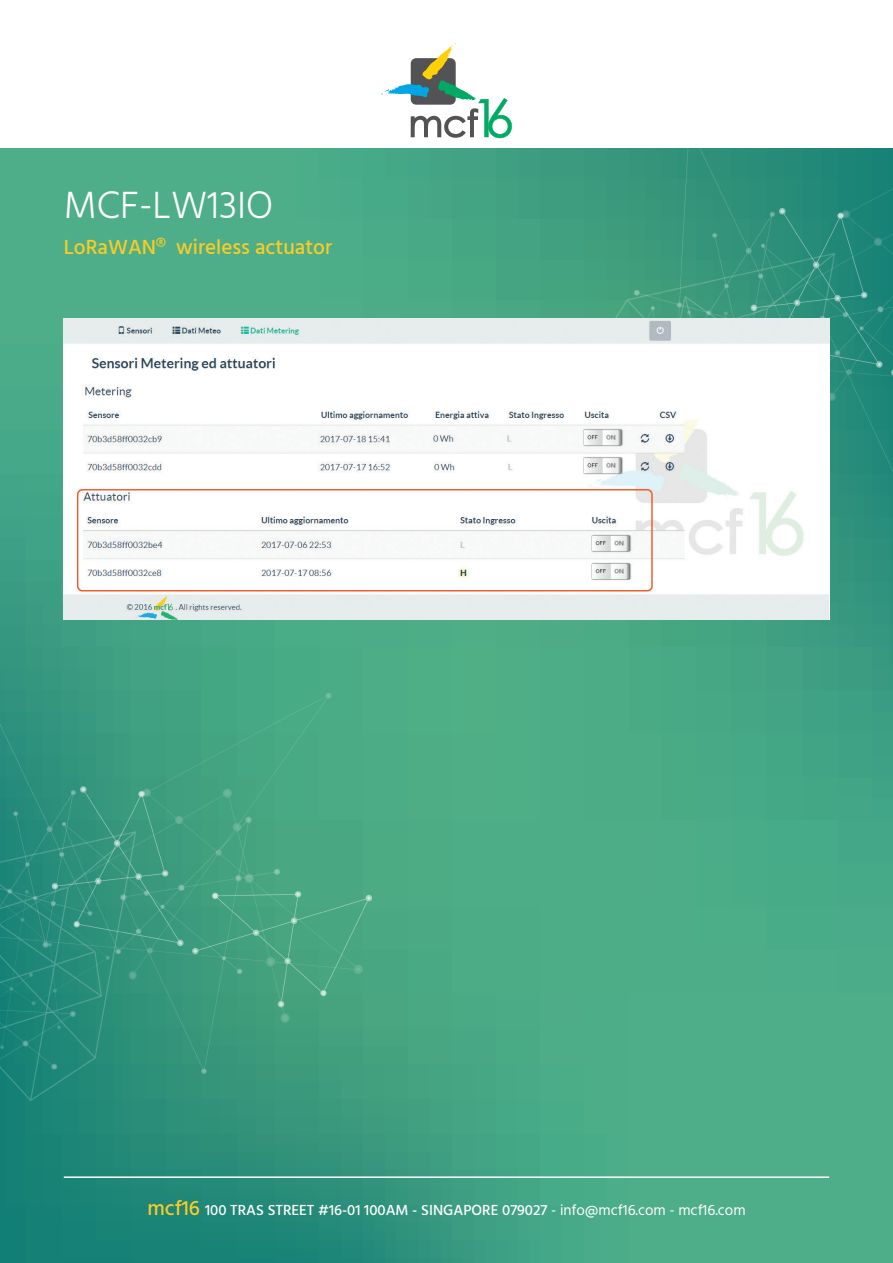
<style>
.page{position:relative;width:893px;height:1263px;background:#fff}
.page>*{position:absolute;margin:0;border:0;box-sizing:border-box;transform-origin:0 0}
.t1{font:300 39px "Hind";color:#fff}
.t2{font:500 21px "Hind";color:#facd23}
.t3{font:500 15px "Hind";color:#fff}
.s1{font-size:21px;color:#facd23}
.s2{font-weight:400}
</style>
<div class="page">
<div style="left:0;top:149px;width:893px;height:1114px;background:#4cad89"></div>
<img style="left:0;top:619px;width:514px;height:644px">
<hr style="left:64px;top:1176px;width:765px;height:2px;background:#fff">
<img style="left:549px;top:148px;width:344px;height:558px">
<svg style="left:381px;top:43px;width:131px;height:95px"></svg>
<img style="left:64px;top:319px;width:765px;height:300px">
<h1 class="t1" style="left:64px;top:179px;width:211px">MCF-LW13IO</h1>
<h2 class="t2" style="left:64px;top:232px;width:270px">LoRaWAN® wireless actuator</h2>
<p class="t3" style="left:147px;top:1200px;width:600px"><span class="s1">mcf16</span> 100 TRAS STREET #16-01 100AM - SINGAPORE 079027 <span class="s2">- info@mcf16.com - mcf16.com</span></p>
</div>
